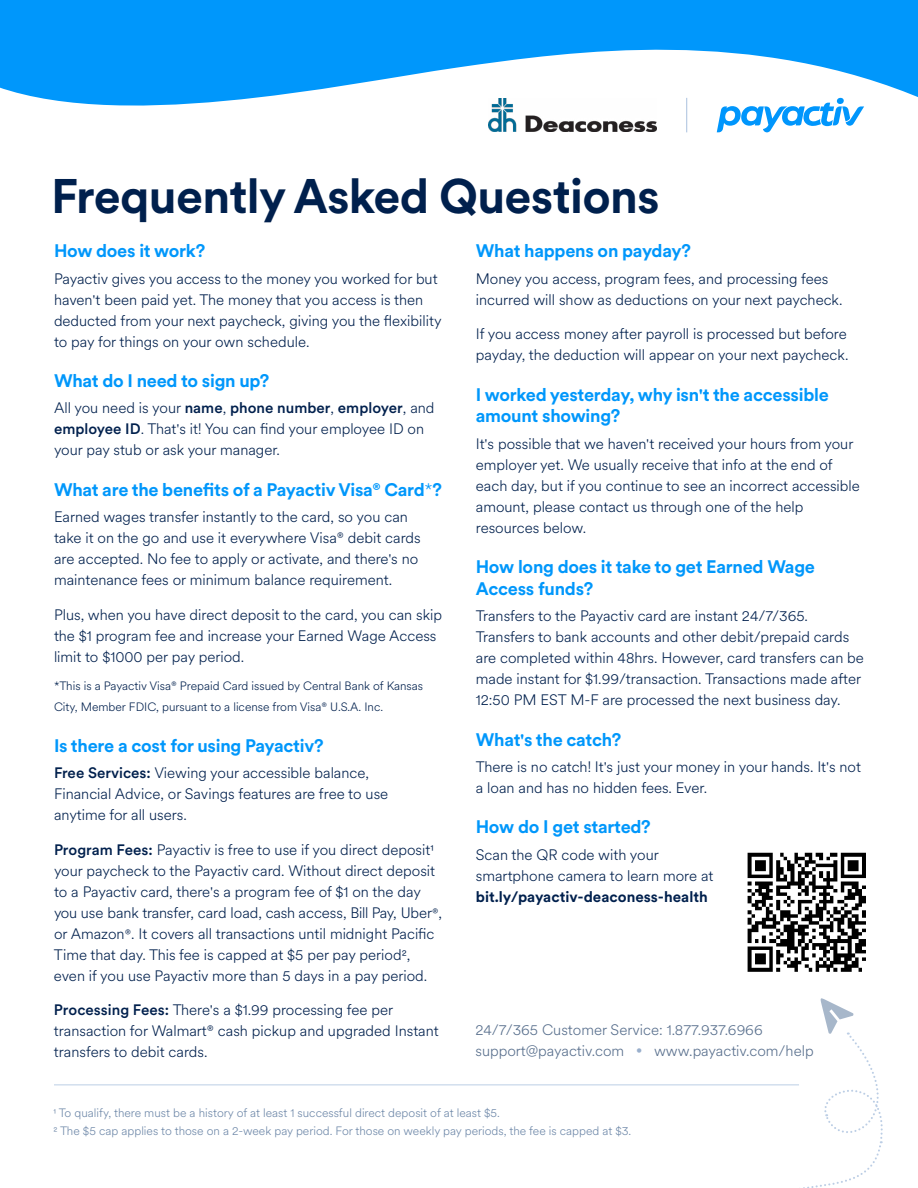
<style>
.page{position:relative;width:918px;height:1188px;background:#fff}
.page>*{position:absolute;margin:0;border:0;box-sizing:border-box;transform-origin:0 0}
.t1{font:700 48px "Circular XX";letter-spacing:-.015em;color:#00204d}
.t2{font:700 18px/21.6px "Circular XX";letter-spacing:-.015em;color:#0097fb}
.t3{font:300 15px/21px "Circular XX";color:#00204d}
.t4{font:300 15px/21px "Circular XX";color:#576e8c}
.t5{font:700 15px "Circular XX";color:#00204d}
.t6{font:300 12px/18.8px "Circular XX";color:#6d87a8}
.t7{font:300 12px/21px "Circular XX";color:#00204d}
.s1{font-weight:500}
.s2{font-weight:300}
.s3{font-size:13.5px}
.s4{color:#99afcc}
</style>
<div class="page">
<svg style="left:0;top:0;width:918px;height:133px;fill:#0097fb"></svg>
<hr style="left:54px;top:1084px;width:745px;height:1px;background:#bccee5">
<svg style="left:678px;top:998px;width:205px;height:190px"></svg>
<img style="left:747px;top:852px;width:119px;height:120px">
<div style="left:485px;top:98px;width:172px;height:34px;background:#fff"></div>
<img style="left:489px;top:99px;width:168px;height:32px">
<svg style="left:717px;top:98px;width:147px;height:34px"></svg>
<hr style="left:686px;top:98px;width:1px;height:34px;background:#bccee5">
<h1 class="t1" style="left:51px;top:163px;width:610px">Frequently Asked Questions</h1>
<p class="t2" style="left:54px;top:239px;width:153px">How does it work?</p>
<p class="t3" style="left:54px;top:267px;width:389px">Payactiv gives you access to the money you worked for but haven't been paid yet. The money that you access is then deducted from your next paycheck, giving you the flexibility to pay for things on your own schedule.</p>
<p class="t2" style="left:54px;top:369px;width:217px">What do I need to sign up?</p>
<p class="t3" style="left:54px;top:397px;width:382px">All you need is your <span class="s1">name</span>, <span class="s1">phone number</span>, <span class="s1">employer</span>, and <span class="s1">employee ID</span>. That's it! You can find your employee ID on your pay stub or ask your manager.</p>
<p class="t2" style="left:54px;top:478px;width:390px">What are the benefits of a Payactiv Visa® Card<span class="s2">*</span>?</p>
<p class="t3" style="left:54px;top:506px;width:368px">Earned wages transfer instantly to the card, so you can take it on the go and use it everywhere Visa® debit cards are accepted. No fee to apply or activate, and there's no maintenance fees or minimum balance requirement.</p>
<p class="t3" style="left:54px;top:603px;width:390px">Plus, when you have direct deposit to the card, you can skip the $1 program fee and increase your Earned Wage Access limit to $1000 per pay period.</p>
<p class="t7" style="left:54px;top:675px;width:371px">*This is a Payactiv Visa® Prepaid Card issued by Central Bank of Kansas<br>City, Member FDIC, pursuant to a license from Visa® U.S.A. Inc.</p>
<p class="t2" style="left:54px;top:734px;width:271px">Is there a cost for using Payactiv?</p>
<p class="t3" style="left:54px;top:762px;width:336px"><span class="s1">Free Services:</span> Viewing your accessible balance,<br>Financial Advice, or Savings features are free to use anytime for all users.</p>
<p class="t3" style="left:54px;top:838px;width:390px"><span class="s1">Program Fees:</span> Payactiv is free to use if you direct deposit1 your paycheck to the Payactiv card. Without direct deposit to a Payactiv card, there's a program fee of $1 on the day you use bank transfer, card load, cash access, Bill Pay, Uber<span class="s3">®</span>, or Amazon<span class="s3">®</span>. It covers all transactions until midnight Pacific Time that day. This fee is capped at $5 per pay period2, even if you use Payactiv more than 5 days in a pay period.</p>
<p class="t3" style="left:54px;top:999px;width:386px"><span class="s1">Processing Fees:</span> There's a $1.99 processing fee per transaction for Walmart® cash pickup and upgraded Instant transfers to debit cards.</p>
<p class="t2" style="left:476px;top:239px;width:216px">What happens on payday?</p>
<p class="t3" style="left:476px;top:267px;width:368px">Money you access, program fees, and processing fees incurred will show as deductions on your next paycheck.</p>
<p class="t3" style="left:476px;top:323px;width:374px">If you access money after payroll is processed but before payday, the deduction will appear on your next paycheck.</p>
<p class="t2" style="left:476px;top:383px;width:354px">I worked yesterday, why isn't the accessible amount showing?</p>
<p class="t3" style="left:476px;top:432px;width:386px">It's possible that we haven't received your hours from your employer yet. We usually receive that info at the end of each day, but if you continue to see an incorrect accessible amount, please contact us through one of the help resources below.</p>
<p class="t2" style="left:476px;top:555px;width:341px">How long does it take to get Earned Wage<br>Access funds?</p>
<p class="t3" style="left:476px;top:605px;width:390px">Transfers to the Payactiv card are instant 24/7/365.<br>Transfers to bank accounts and other debit/prepaid cards are completed within 48hrs. However, card transfers can be made instant for $1.99/transaction. Transactions made after 12:50 PM EST M-F are processed the next business day.</p>
<p class="t2" style="left:476px;top:728px;width:147px">What's the catch?</p>
<p class="t3" style="left:476px;top:756px;width:387px">There is no catch! It's just your money in your hands. It's not a loan and has no hidden fees. Ever.</p>
<p class="t2" style="left:476px;top:816px;width:176px">How do I get started?</p>
<p class="t3" style="left:476px;top:843px;width:239px">Scan the QR code with your smartphone camera to learn more at</p>
<p class="t5" style="left:476px;top:886px;width:233px">bit.ly/payactiv-deaconess-health</p>
<p class="t4" style="left:475px;top:1019px;width:340px">24/7/365 Customer Service: 1.877.937.6966 support@payactiv.com <span class="s4">•</span> www.payactiv.com/help</p>
<p class="t6" style="left:53px;top:1103px;width:579px">1 To qualify, there must be a history of at least 1 successful direct deposit of at least $5.<br>2 The $5 cap applies to those on a 2-week pay period. For those on weekly pay periods, the fee is capped at $3.</p>
</div>
